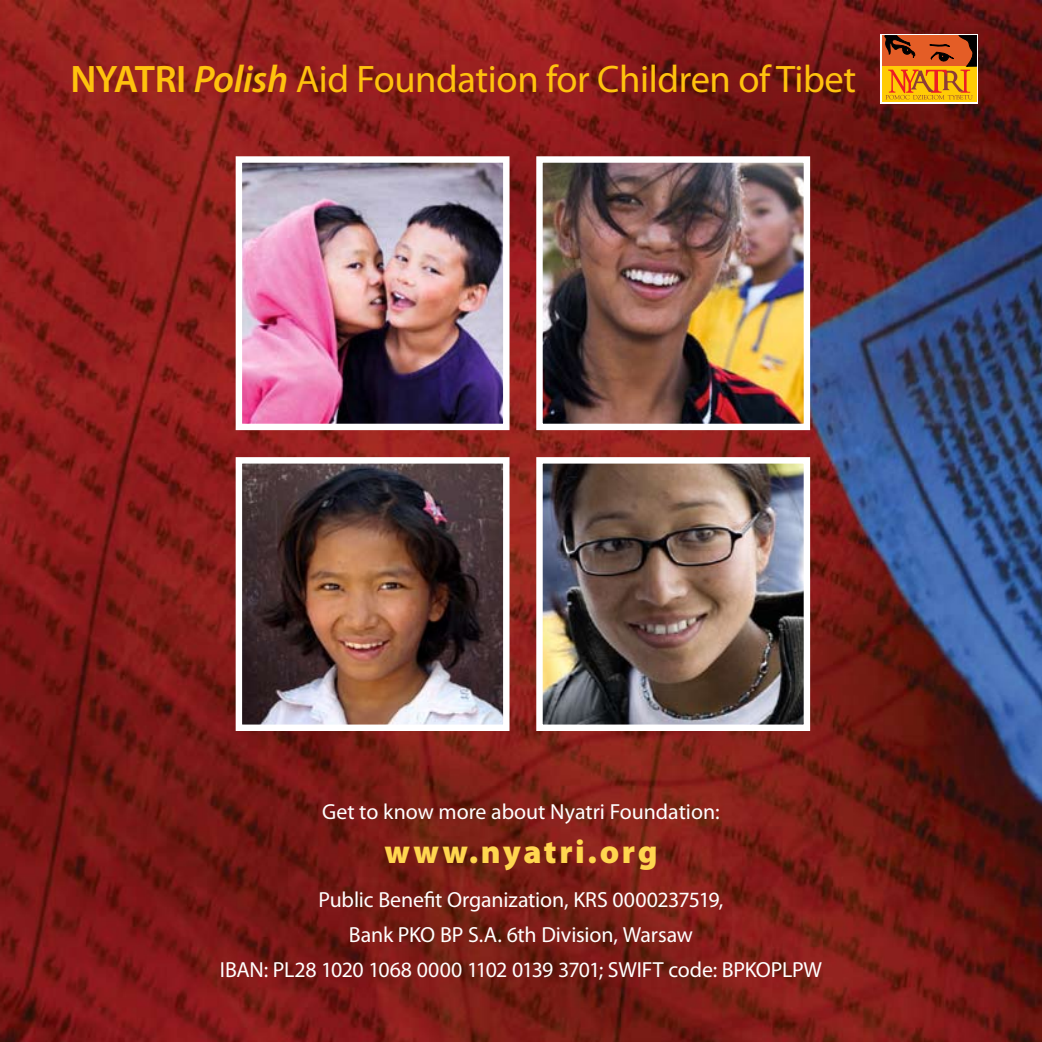
<style>
.page{position:relative;width:1042px;height:1042px;background:#fff}
.page>*{position:absolute;margin:0;border:0;box-sizing:border-box;transform-origin:0 0}
.t1{font:38.5px "Myriad Pro";letter-spacing:-.01em;color:#ffc20e}
.t2{font:900 33.25px "Myriad Pro";letter-spacing:.075em;color:#ffd64f}
.t3{font:21.88px/35px "Myriad Pro";letter-spacing:-.005em;color:#fff;text-align:center}
.s1{font-weight:600}
.s2{font-weight:600;font-style:italic}
</style>
<div class="page">
<img style="left:0;top:0;width:1042px;height:1042px">
<svg style="left:880px;top:34px;width:98px;height:70px"></svg>
<div style="left:882px;top:66px;width:94px;height:36px;background:linear-gradient(to right,#ffcb05,#ffcb05)"></div>
<svg style="left:883px;top:35px;width:93px;height:64px;background:#cf7515"></svg>
<img style="left:243px;top:163px;width:259px;height:260px">
<div style="left:236px;top:156px;width:273px;height:274px;border:6px solid #fff"></div>
<img style="left:243px;top:464px;width:259px;height:260px">
<div style="left:236px;top:457px;width:273px;height:274px;border:6px solid #fff"></div>
<img style="left:543px;top:163px;width:260px;height:260px">
<div style="left:536px;top:156px;width:274px;height:274px;border:6px solid #fff"></div>
<img style="left:543px;top:464px;width:260px;height:260px">
<div style="left:536px;top:457px;width:274px;height:274px;border:6px solid #fff"></div>
<h1 class="t1" style="left:70px;top:55px;width:787px"><span class="s1">NYATRI</span> <span class="s2">Polish</span> Aid Foundation for Children of Tibet</h1>
<p class="t3" style="left:322px;top:794px;width:399px">Get to know more about Nyatri Foundation:</p>
<h2 class="t2" style="left:384px;top:829px;width:275px">www.nyatri.org</h2>
<p class="t3" style="left:220px;top:881px;width:603px">Public Benefit Organization, KRS 0000237519,<br>Bank PKO BP S.A. 6th Division, Warsaw<br>IBAN: PL28 1020 1068 0000 1102 0139 3701; SWIFT code: BPKOPLPW</p>
</div>
